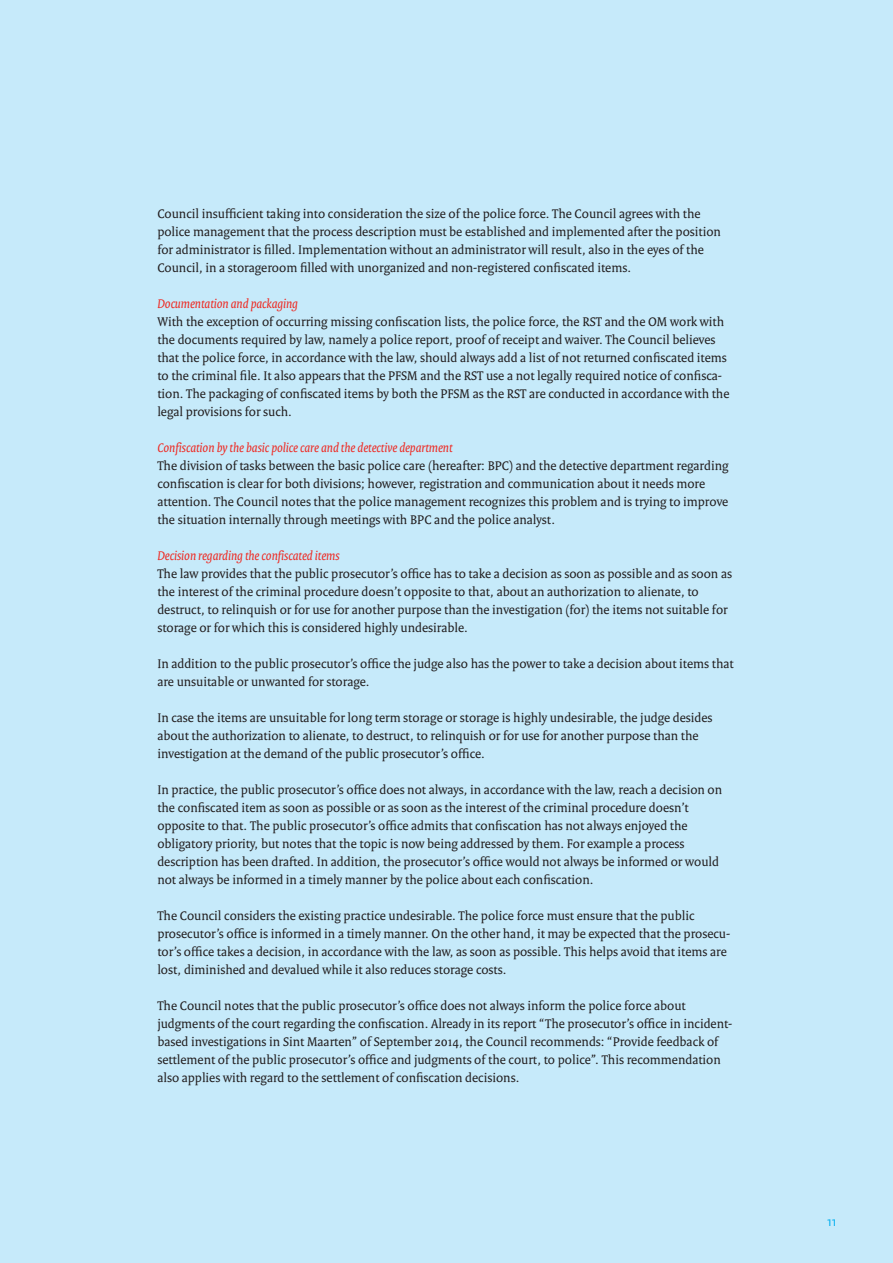
<style>
.page{position:relative;width:893px;height:1263px;background:#c6eafa}
.page>*{position:absolute;margin:0;border:0;box-sizing:border-box;transform-origin:0 0}
.t1{font:13.5px/18px "Rijksoverheid Serif";color:#231f20}
.t2{font:italic 13.5px "Rijksoverheid Serif";color:#ee2a23}
.t3{font:13.5px "Rijksoverheid Sans Text";color:#00aeef}
</style>
<div class="page">
<p class="t1" style="left:157px;top:204px;width:565px">Council insufficient taking into consideration the size of the police force. The Council agrees with the police management that the process description must be established and implemented after the position for administrator is filled. Implementation without an administrator will result, also in the eyes of the Council, in a storageroom filled with unorganized and non-registered confiscated items.</p>
<p class="t2" style="left:157px;top:295px;width:142px">Documentation and packaging</p>
<p class="t1" style="left:157px;top:312px;width:574px">With the exception of occurring missing confiscation lists, the police force, the RST and the OM work with the documents required by law, namely a police report, proof of receipt and waiver. The Council believes that the police force, in accordance with the law, should always add a list of not returned confiscated items to the criminal file. It also appears that the PFSM and the RST use a not legally required notice of confisca&shy;tion. The packaging of confiscated items by both the PFSM as the RST are conducted in accordance with the legal provisions for such.</p>
<p class="t2" style="left:157px;top:439px;width:297px">Confiscation by the basic police care and the detective department</p>
<p class="t1" style="left:157px;top:456px;width:573px">The division of tasks between the basic police care (hereafter: BPC) and the detective department regarding confiscation is clear for both divisions; however, registration and communication about it needs more attention. The Council notes that the police management recognizes this problem and is trying to improve the situation internally through meetings with BPC and the police analyst.</p>
<p class="t2" style="left:157px;top:547px;width:184px">Decision regarding the confiscated items</p>
<p class="t1" style="left:157px;top:564px;width:576px">The law provides that the public prosecutor’s office has to take a decision as soon as possible and as soon as the interest of the criminal procedure doesn’t opposite to that, about an authorization to alienate, to destruct, to relinquish or for use for another purpose than the investigation (for) the items not suitable for storage or for which this is considered highly undesirable.</p>
<p class="t1" style="left:157px;top:654px;width:578px">In addition to the public prosecutor’s office the judge also has the power to take a decision about items that are unsuitable or unwanted for storage.</p>
<p class="t1" style="left:157px;top:708px;width:557px">In case the items are unsuitable for long term storage or storage is highly undesirable, the judge desides about the authorization to alienate, to destruct, to relinquish or for use for another purpose than the investigation at the demand of the public prosecutor’s office.</p>
<p class="t1" style="left:157px;top:780px;width:566px">In practice, the public prosecutor’s office does not always, in accordance with the law, reach a decision on the confiscated item as soon as possible or as soon as the interest of the criminal procedure doesn’t opposite to that. The public prosecutor’s office admits that confiscation has not always enjoyed the obligatory priority, but notes that the topic is now being addressed by them. For example a process description has been drafted. In addition, the prosecutor’s office would not always be informed or would not always be informed in a timely manner by the police about each confiscation.</p>
<p class="t1" style="left:157px;top:906px;width:574px">The Council considers the existing practice undesirable. The police force must ensure that the public prosecutor’s office is informed in a timely manner. On the other hand, it may be expected that the prosecu&shy;tor’s office takes a decision, in accordance with the law, as soon as possible. This helps avoid that items are lost, diminished and devalued while it also reduces storage costs.</p>
<p class="t1" style="left:157px;top:996px;width:576px">The Council notes that the public prosecutor’s office does not always inform the police force about judgments of the court regarding the confiscation. Already in its report “The prosecutor’s office in incident&shy;based investigations in Sint Maarten” of September 2014, the Council recommends: “Provide feedback of settlement of the public prosecutor’s office and judgments of the court, to police”. This recommendation also applies with regard to the settlement of confiscation decisions.</p>
<p class="t3" style="left:827px;top:1214px;width:11px">11</p>
</div>
